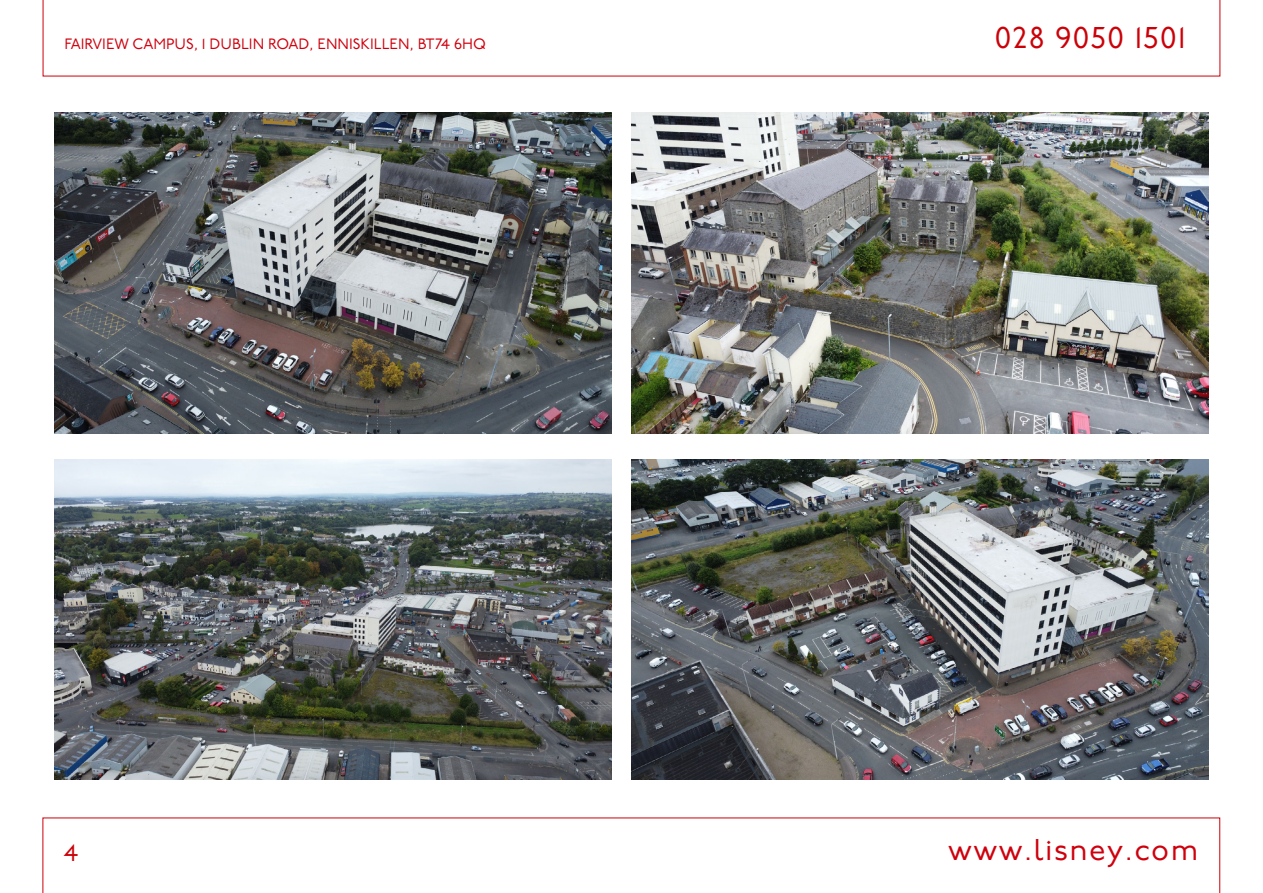
<style>
.page{position:relative;width:1263px;height:893px;background:#fff}
.page>*{position:absolute;margin:0;border:0;box-sizing:border-box;transform-origin:0 0}
.t1{font:30px "P22 Underground";letter-spacing:.05em;color:#cf000d}
.t2{font:30px "P22 Underground";letter-spacing:.05em;color:#cc0008}
.t3{font:24px "P22 Underground";color:#cc0008}
.t4{font:15px "P22 Underground";color:#cf000d}
</style>
<div class="page">
<img style="left:54px;top:113px;width:558px;height:320px">
<img style="left:54px;top:459px;width:558px;height:321px">
<img style="left:631px;top:113px;width:578px;height:320px">
<img style="left:631px;top:459px;width:578px;height:321px">
<svg style="left:43px;top:818px;width:1177px;height:75px"></svg>
<p class="t4" style="left:64px;top:36px;width:423px">FAIRVIEW CAMPUS, 1 DUBLIN ROAD, ENNISKILLEN, BT74 6HQ</p>
<h2 class="t3" style="left:64px;top:839px;width:16px">4</h2>
<h1 class="t2" style="left:995px;top:21px;width:192px">028 9050 1501</h1>
<h1 class="t1" style="left:948px;top:833px;width:252px">www.lisney.com</h1>
</div>
